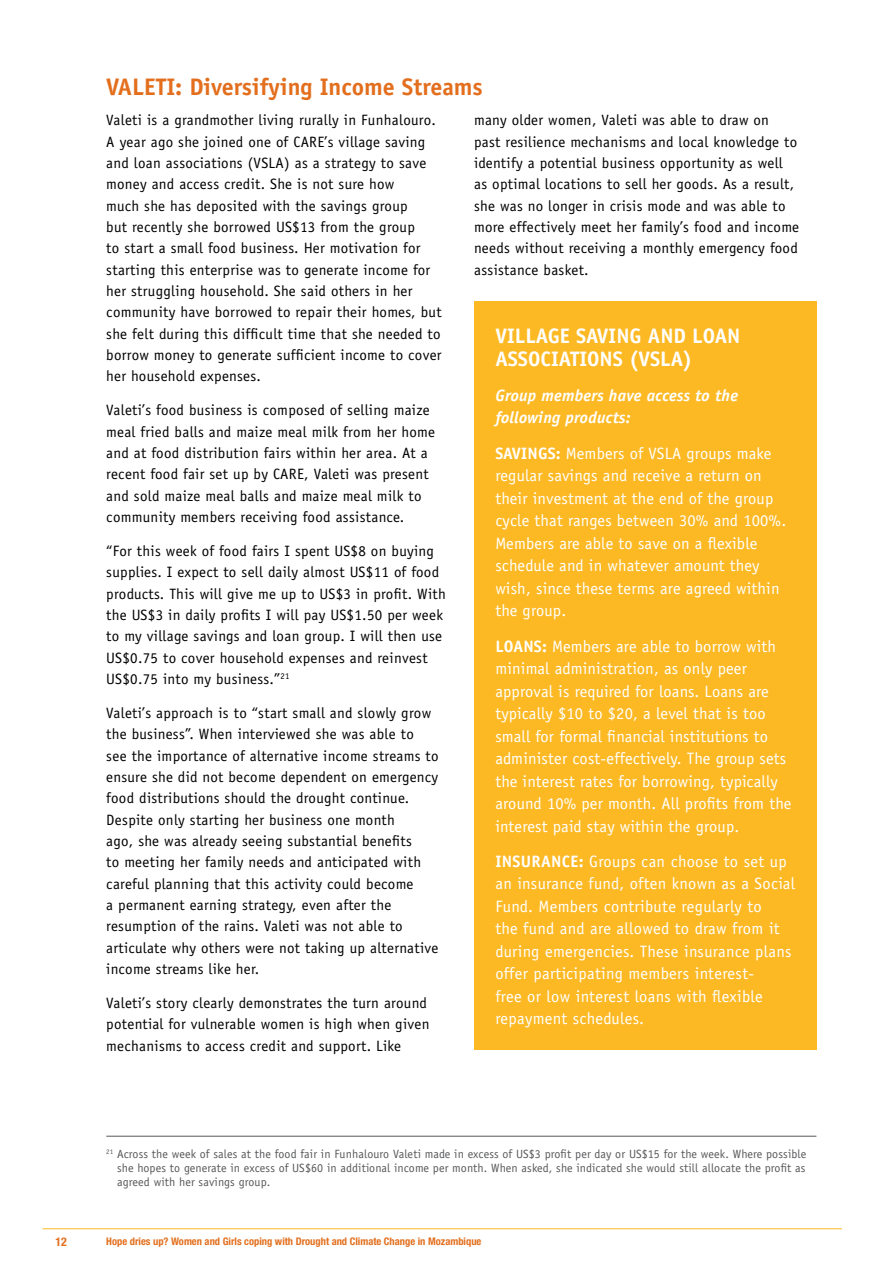
<style>
.page{position:relative;width:893px;height:1263px;background:#fff}
.page>*{position:absolute;margin:0;border:0;box-sizing:border-box;transform-origin:0 0}
.t1{font:700 24px "Officina Sans";color:#e36f1e}
.t2{font:700 21px/22.5px "Officina Sans";color:#fff}
.t3{font:16.5px/22.5px "Officina Sans";letter-spacing:.01em;color:#fff}
.t4{font:italic 700 16.5px/22.5px "Officina Sans";letter-spacing:.01em;color:#fff}
.t5{font:15px/21.3px "Officina Sans";letter-spacing:.02em;color:#000}
.t6{font:12px/14.4px "Officina Sans";letter-spacing:.01em;color:#58595b;text-align:justify}
.t7{font:700 condensed 12px "Helvetica Neue LT Std";color:#e36f1e}
.t8{font:700 condensed 10.5px "Helvetica Neue LT Std";color:#e36f1e}
.s1{font-weight:700}
</style>
<div class="page">
<hr style="left:106px;top:1136px;width:710px;height:1px;background:#58595b">
<div style="left:474px;top:301px;width:342px;height:749px;background:#fdb924"></div>
<hr style="left:43px;top:1228px;width:799px;height:1px;background:#fdb924">
<h1 class="t1" style="left:106px;top:72px;width:378px">VALETI: Diversifying Income Streams</h1>
<p class="t5" style="left:106px;top:110px;width:337px">Valeti is a grandmother living rurally in Funhalouro.<br>A year ago she joined one of CARE’s village saving and loan associations (VSLA) as a strategy to save money and access credit. She is not sure how<br>much she has deposited with the savings group<br>but recently she borrowed US$13 from the group<br>to start a small food business. Her motivation for starting this enterprise was to generate income for her struggling household. She said others in her community have borrowed to repair their homes, but she felt during this difficult time that she needed to borrow money to generate sufficient income to cover her household expenses.</p>
<p class="t5" style="left:106px;top:400px;width:330px">Valeti’s food business is composed of selling maize meal fried balls and maize meal milk from her home and at food distribution fairs within her area. At a recent food fair set up by CARE, Valeti was present and sold maize meal balls and maize meal milk to community members receiving food assistance.</p>
<p class="t5" style="left:106px;top:540px;width:341px">“For this week of food fairs I spent US$8 on buying supplies. I expect to sell daily almost US$11 of food products. This will give me up to US$3 in profit. With the US$3 in daily profits I will pay US$1.50 per week to my village savings and loan group. I will then use US$0.75 to cover household expenses and reinvest US$0.75 into my business.”<sup>21</sup></p>
<p class="t5" style="left:106px;top:702px;width:334px">Valeti’s approach is to “start small and slowly grow the business”. When interviewed she was able to<br>see the importance of alternative income streams to ensure she did not become dependent on emergency food distributions should the drought continue.<br>Despite only starting her business one month<br>ago, she was already seeing substantial benefits<br>to meeting her family needs and anticipated with careful planning that this activity could become<br>a permanent earning strategy, even after the resumption of the rains. Valeti was not able to articulate why others were not taking up alternative income streams like her.</p>
<p class="t5" style="left:106px;top:992px;width:325px">Valeti’s story clearly demonstrates the turn around potential for vulnerable women is high when given mechanisms to access credit and support. Like</p>
<p class="t5" style="left:474px;top:110px;width:327px">many older women, Valeti was able to draw on past resilience mechanisms and local knowledge to identify a potential business opportunity as well as optimal locations to sell her goods. As a result, she was no longer in crisis mode and was able to more effectively meet her family’s food and income needs without receiving a monthly emergency food assistance basket.</p>
<h2 class="t2" style="left:495px;top:325px;width:247px">VILLAGE SAVING AND LOAN<br>ASSOCIATIONS (VSLA)</h2>
<p class="t4" style="left:495px;top:384px;width:244px">Group members have access to the following products:</p>
<p class="t3" style="left:495px;top:442px;width:292px"><span class="s1">SAVINGS:</span> Members of VSLA groups make regular savings and receive a return on their investment at the end of the group cycle that ranges between 30% and 100%.<br>Members are able to save on a flexible schedule and in whatever amount they wish, since these terms are agreed within the group.</p>
<p class="t3" style="left:495px;top:635px;width:298px"><span class="s1">LOANS:</span> Members are able to borrow with minimal administration, as only peer approval is required for loans. Loans are typically $10 to $20, a level that is too small for formal financial institutions to administer cost-effectively. The group sets the interest rates for borrowing, typically around 10% per month. All profits from the interest paid stay within the group.</p>
<p class="t3" style="left:495px;top:850px;width:301px"><span class="s1">INSURANCE:</span> Groups can choose to set up an insurance fund, often known as a Social Fund. Members contribute regularly to<br>the fund and are allowed to draw from it during emergencies. These insurance plans offer participating members interest-<br>free or low interest loans with flexible repayment schedules.</p>
<p class="t6" style="left:117px;top:1146px;width:691px;text-indent:-11px"><sup>21</sup> Across the week of sales at the food fair in Funhalouro Valeti made in excess of US$3 profit per day or US$15 for the week. Where possible she hopes to generate in excess of US$60 in additional income per month. When asked, she indicated she would still allocate the profit as agreed with her savings group.</p>
<p class="t7" style="left:55px;top:1234px;width:13px">12</p>
<p class="t8" style="left:106px;top:1235px;width:377px">Hope dries up? Women and Girls coping with Drought and Climate Change in Mozambique</p>
</div>
